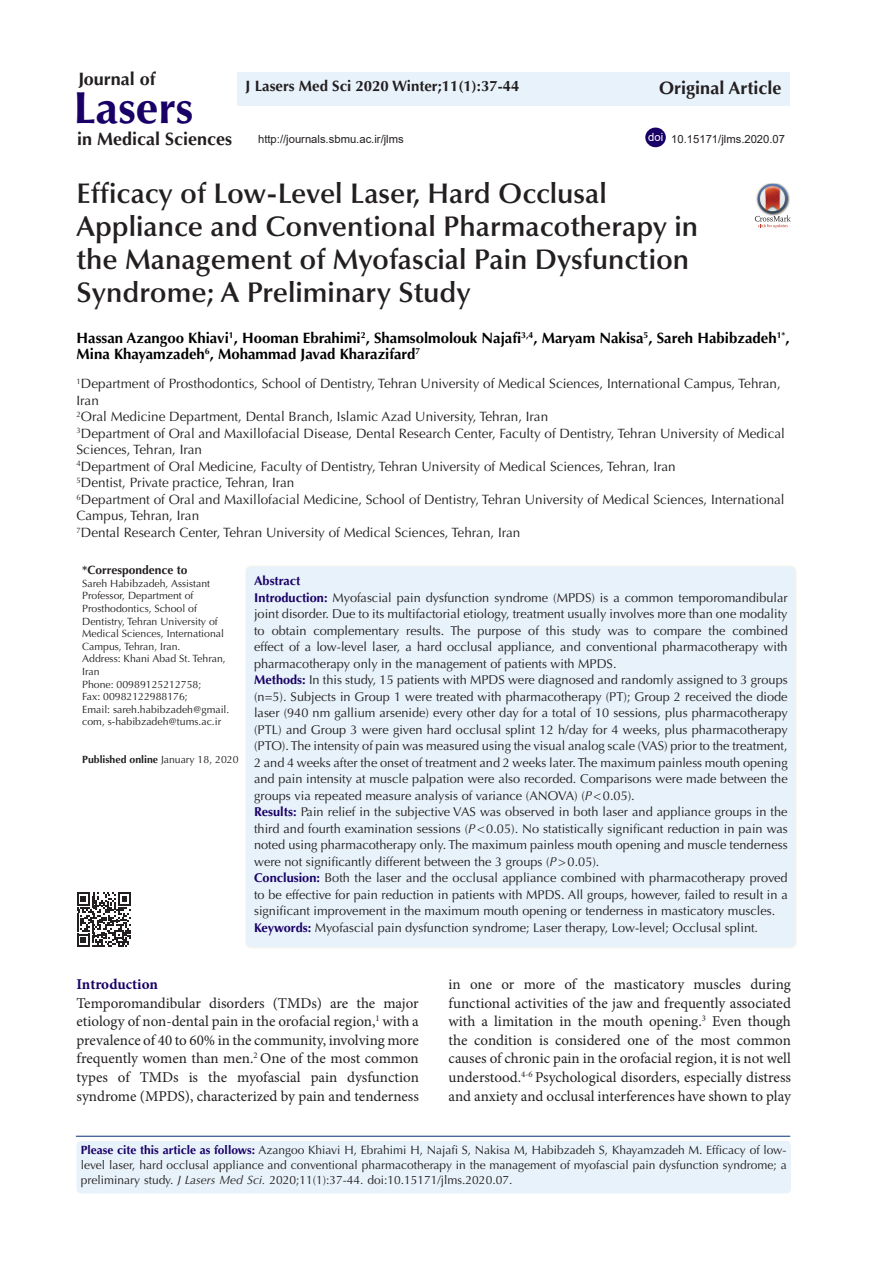
<style>
.page{position:relative;width:893px;height:1263px;background:#fff}
.page>*{position:absolute;margin:0;border:0;box-sizing:border-box;transform-origin:0 0}
.t1{font:700 45px "Optima LT Std";color:#190066}
.t2{font:600 28.5px/33px "Optima LT Std";color:#231f20}
.t3{font:700 18px "Optima LT Std";color:#231f20}
.t4{font:15px/18.6px "Minion Pro";color:#231f20;text-align:justify}
.t5{font:700 15px/16.5px "Optima LT Std";color:#000}
.t6{font:700 15px "Optima LT Std";color:#231f20}
.t7{font:700 15px "Minion Pro";letter-spacing:-.005em;color:#190066}
.t8{font:13.5px/16.5px "Optima LT Std";color:#231f20}
.t9{font:12.75px/16.5px "Optima LT Std";color:#231f20;text-align:justify}
.Default{font:700 12.75px "Optima LT Std";color:#190066}
.t10{font:12px/15px "Optima LT Std";color:#231f20;text-align:justify}
.t11{font:700 12px "Optima LT Std";color:#231f20}
.t12{font:11.25px "Arial";color:#231f20}
.t13{font:11.25px "Arial";color:#fff}
.t14{font:10.5px/12.6px "Optima LT Std";color:#231f20}
.t15{font:700 10.5px "Optima LT Std";color:#231f20}
.s1{font-weight:700;color:#190066}
.s2{font-style:italic}
.s3{font-weight:400}
</style>
<div class="page">
<hr style="left:76px;top:1136px;width:714px;height:1px;background:#053278">
<div style="left:77px;top:1141px;width:714px;height:52px;background:#e8f2fa;border-radius:4px"></div>
<img style="left:767px;top:183px;width:12px;height:1px">
<svg style="left:755px;top:184px;width:36px;height:44px"></svg>
<div style="left:624px;top:72px;width:166px;height:34px;background:#e8f2fa"></div>
<div style="left:645px;top:128px;width:21px;height:19px;background:#190066;border-radius:50%"></div>
<div style="left:245px;top:566px;width:551px;height:382px;background:#e8f2fa;border-radius:6px"></div>
<svg style="left:77px;top:892px;width:54px;height:55px"></svg>
<div style="left:237px;top:72px;width:387px;height:34px;background:#e8f2fa"></div>
<p class="t3" style="left:78px;top:68px;width:79px">Journal of</p>
<p class="t1" style="left:73px;top:81px;width:122px">Lasers</p>
<p class="t3" style="left:77px;top:129px;width:157px">in Medical Sciences</p>
<p class="t3" style="left:659px;top:77px;width:124px">Original Article</p>
<p class="t13" style="left:648px;top:129px;width:17px">doi</p>
<p class="t12" style="left:671px;top:131px;width:115px">10.15171/jlms.2020.07</p>
<p class="t2" style="left:77px;top:177px;width:623px">Efficacy of Low-Level Laser, Hard Occlusal Appliance and Conventional Pharmacotherapy in the Management of Myofascial Pain Dysfunction Syndrome; A Preliminary Study</p>
<p class="t5" style="left:77px;top:330px;width:714px">Hassan Azangoo Khiavi<sup>1</sup>, Hooman Ebrahimi<sup>2</sup>, Shamsolmolouk Najafi<sup>3,4</sup>, Maryam Nakisa<sup>5</sup>, Sareh Habibzadeh<sup>1*</sup>,<br>Mina Khayamzadeh<sup>6</sup>, Mohammad Javad Kharazifard<sup>7</sup></p>
<p class="t8" style="left:77px;top:376px;width:706px"><sup>1</sup>Department of Prosthodontics, School of Dentistry, Tehran University of Medical Sciences, International Campus, Tehran,<br>Iran</p>
<p class="t8" style="left:77px;top:409px;width:473px"><sup>2</sup>Oral Medicine Department, Dental Branch, Islamic Azad University, Tehran, Iran</p>
<p class="t8" style="left:77px;top:425px;width:710px"><sup>3</sup>Department of Oral and Maxillofacial Disease, Dental Research Center, Faculty of Dentistry, Tehran University of Medical<br>Sciences, Tehran, Iran</p>
<p class="t8" style="left:77px;top:458px;width:601px"><sup>4</sup>Department of Oral Medicine, Faculty of Dentistry, Tehran University of Medical Sciences, Tehran, Iran</p>
<p class="t8" style="left:77px;top:475px;width:219px"><sup>5</sup>Dentist, Private practice, Tehran, Iran</p>
<p class="t8" style="left:77px;top:491px;width:710px"><sup>6</sup>Department of Oral and Maxillofacial Medicine, School of Dentistry, Tehran University of Medical Sciences, International<br>Campus, Tehran, Iran</p>
<p class="t8" style="left:77px;top:524px;width:445px"><sup>7</sup>Dental Research Center, Tehran University of Medical Sciences, Tehran, Iran</p>
<p class="Default" style="left:254px;top:574px;width:48px">Abstract</p>
<p class="t9" style="left:254px;top:589px;width:535px"><span class="s1">Introduction:</span> Myofascial pain dysfunction syndrome (MPDS) is a common temporomandibular joint disorder. Due to its multifactorial etiology, treatment usually involves more than one modality to obtain complementary results. The purpose of this study was to compare the combined effect of a low-level laser, a hard occlusal appliance, and conventional pharmacotherapy with pharmacotherapy only in the management of patients with MPDS.</p>
<p class="t9" style="left:254px;top:672px;width:535px"><span class="s1">Methods:</span> In this study, 15 patients with MPDS were diagnosed and randomly assigned to 3 groups (n=5). Subjects in Group 1 were treated with pharmacotherapy (PT); Group 2 received the diode laser (940 nm gallium arsenide) every other day for a total of 10 sessions, plus pharmacotherapy (PTL) and Group 3 were given hard occlusal splint 12 h/day for 4 weeks, plus pharmacotherapy (PTO). The intensity of pain was measured using the visual analog scale (VAS) prior to the treatment, 2 and 4 weeks after the onset of treatment and 2 weeks later. The maximum painless mouth opening and pain intensity at muscle palpation were also recorded. Comparisons were made between the groups via repeated measure analysis of variance (ANOVA) (<span class="s2">P</span>&lt;0.05).</p>
<p class="t9" style="left:254px;top:804px;width:535px"><span class="s1">Results:</span> Pain relief in the subjective VAS was observed in both laser and appliance groups in the third and fourth examination sessions (<span class="s2">P</span>&lt;0.05). No statistically significant reduction in pain was noted using pharmacotherapy only. The maximum painless mouth opening and muscle tenderness were not significantly different between the 3 groups (<span class="s2">P</span>&gt;0.05).</p>
<p class="t9" style="left:254px;top:870px;width:535px"><span class="s1">Conclusion:</span> Both the laser and the occlusal appliance combined with pharmacotherapy proved to be effective for pain reduction in patients with MPDS. All groups, however, failed to result in a significant improvement in the maximum mouth opening or tenderness in masticatory muscles.</p>
<p class="t9" style="left:254px;top:919px;width:506px"><span class="s1">Keywords:</span> Myofascial pain dysfunction syndrome; Laser therapy, Low-level; Occlusal splint.</p>
<p class="t6" style="left:246px;top:78px;width:275px">J Lasers Med Sci 2020 Winter;11(1):37-44</p>
<p class="t12" style="left:258px;top:131px;width:147px">http://journals.sbmu.ac.ir/jlms</p>
<p class="t11" style="left:82px;top:563px;width:107px">*Correspondence to</p>
<p class="t14" style="left:82px;top:577px;width:143px">Sareh Habibzadeh, Assistant<br>Professor, Department of<br>Prosthodontics, School of<br>Dentistry, Tehran University of<br>Medical Sciences, International<br>Campus, Tehran, Iran.</p>
<p class="t14" style="left:82px;top:653px;width:145px">Address: Khani Abad St. Tehran,<br>Iran</p>
<p class="t14" style="left:82px;top:678px;width:121px">Phone: 00989125212758;</p>
<p class="t14" style="left:82px;top:690px;width:107px">Fax: 00982122988176;</p>
<p class="t14" style="left:82px;top:703px;width:149px">Email: sareh.habibzadeh@gmail. com, s-habibzadeh@tums.ac.ir</p>
<p class="t15" style="left:82px;top:753px;width:158px">Published online <span class="s3">January 18, 2020</span></p>
<p class="t7" style="left:77px;top:973px;width:83px">Introduction</p>
<p class="t4" style="left:77px;top:993px;width:344px">Temporomandibular disorders (TMDs) are the major etiology of non-dental pain in the orofacial region,<sup>1</sup> with a prevalence of 40 to 60% in the community, involving more frequently women than men.<sup>2</sup> One of the most common types of TMDs is the myofascial pain dysfunction syndrome (MPDS), characterized by pain and tenderness</p>
<p class="t4" style="left:449px;top:975px;width:344px">in one or more of the masticatory muscles during functional activities of the jaw and frequently associated with a limitation in the mouth opening.<sup>3</sup> Even though the condition is considered one of the most common causes of chronic pain in the orofacial region, it is not well understood.<sup>4-6</sup> Psychological disorders, especially distress and anxiety and occlusal interferences have shown to play</p>
<p class="t10" style="left:81px;top:1143px;width:707px"><span class="s1">Please cite this article as follows:</span> Azangoo Khiavi H, Ebrahimi H, Najafi S, Nakisa M, Habibzadeh S, Khayamzadeh M. Efficacy of low&shy;level laser, hard occlusal appliance and conventional pharmacotherapy in the management of myofascial pain dysfunction syndrome; a preliminary study. <span class="s2">J Lasers Med Sci.</span> 2020;11(1):37-44. doi:10.15171/jlms.2020.07.</p>
</div>
